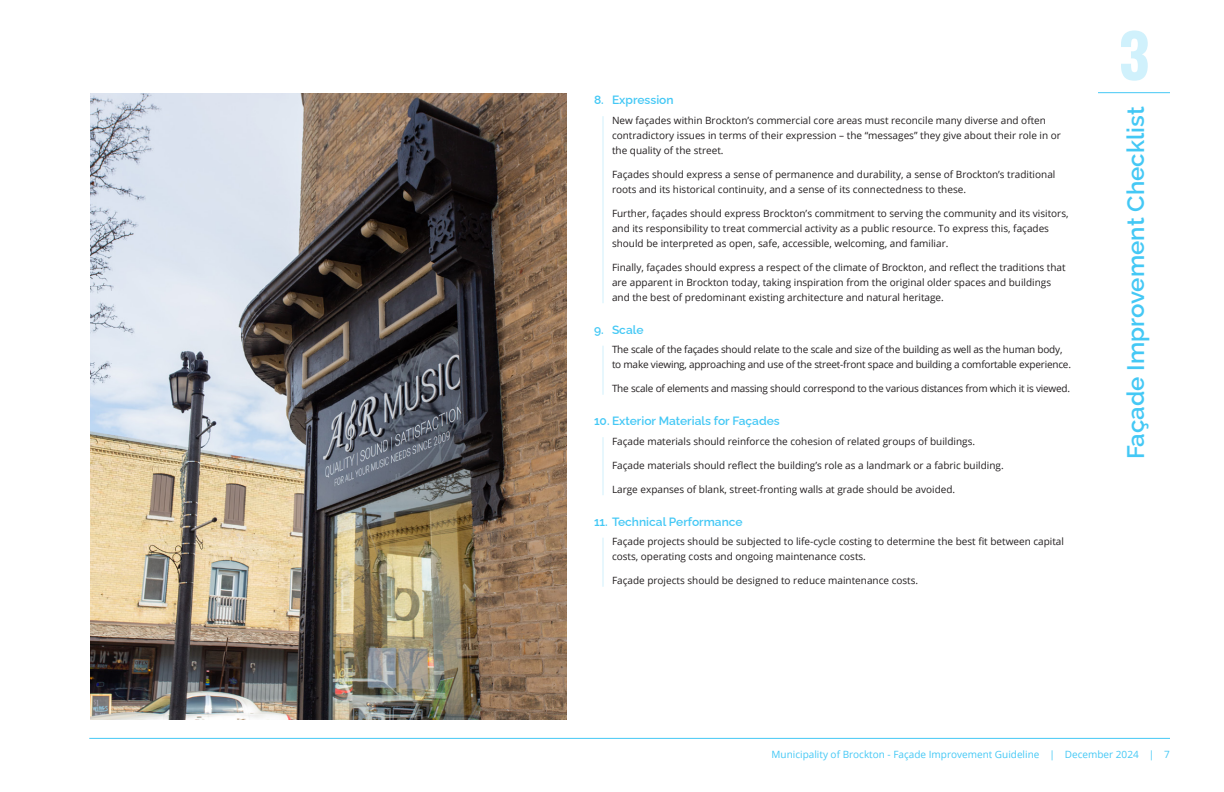
<style>
.page{position:relative;width:1224px;height:792px;background:#fff}
.page>*{position:absolute;margin:0;border:0;box-sizing:border-box;transform-origin:0 0}
.t1{font:700 60px "Oswald";color:#d0f1fc}
.Chapter_Title_-_Repeated{font:600 24px "Raleway";color:#44c8f5}
.Subheading_-_List{font:600 12px "Raleway";color:#44c8f5}
.Paragraph_-_Indented{font:10px/15px "Open Sans";color:#231f20}
.Paragraph_-_Indented-2{font:10px/15px "Open Sans";letter-spacing:-.02em;color:#231f20}
.t2{font:10px "Open Sans";color:#44c8f5}
</style>
<div class="page">
<hr style="left:89px;top:738px;width:1081px;height:1px;background:#44c8f5">
<hr style="left:602px;top:116px;width:2px;height:187px;background:#d0f1fc">
<hr style="left:602px;top:346px;width:2px;height:49px;background:#d0f1fc">
<hr style="left:602px;top:437px;width:2px;height:58px;background:#d0f1fc">
<hr style="left:602px;top:538px;width:2px;height:49px;background:#d0f1fc">
<hr style="left:1098px;top:92px;width:72px;height:1px;background:#44c8f5">
<img style="left:90px;top:93px;width:477px;height:627px">
<p class="Subheading_-_List" style="left:594px;top:91px;width:81px">8. Expression</p>
<p class="Paragraph_-_Indented" style="left:612px;top:112px;width:451px">New façades within Brockton’s commercial core areas must reconcile many diverse and often contradictory issues in terms of their expression – the “messages” they give about their role in or the quality of the street.</p>
<p class="Paragraph_-_Indented" style="left:612px;top:166px;width:445px">Façades should express a sense of permanence and durability, a sense of Brockton’s traditional roots and its historical continuity, and a sense of its connectedness to these.</p>
<p class="Paragraph_-_Indented" style="left:612px;top:205px;width:458px">Further, façades should express Brockton’s commitment to serving the community and its visitors, and its responsibility to treat commercial activity as a public resource. To express this, façades should be interpreted as open, safe, accessible, welcoming, and familiar.</p>
<p class="Paragraph_-_Indented" style="left:612px;top:259px;width:455px">Finally, façades should express a respect of the climate of Brockton, and reflect the traditions that are apparent in Brockton today, taking inspiration from the original older spaces and buildings and the best of predominant existing architecture and natural heritage.</p>
<p class="Subheading_-_List" style="left:594px;top:320px;width:51px">9. Scale</p>
<p class="Paragraph_-_Indented-2" style="left:612px;top:342px;width:461px">The scale of the façades should relate to the scale and size of the building as well as the human body, to make viewing, approaching and use of the street-front space and building a comfortable experience.</p>
<p class="Paragraph_-_Indented-2" style="left:612px;top:381px;width:458px">The scale of elements and massing should correspond to the various distances from which it is viewed.</p>
<p class="Subheading_-_List" style="left:594px;top:412px;width:187px">10. Exterior Materials for Façades</p>
<p class="Paragraph_-_Indented" style="left:612px;top:433px;width:365px">Façade materials should reinforce the cohesion of related groups of buildings.</p>
<p class="Paragraph_-_Indented" style="left:612px;top:457px;width:393px">Façade materials should reflect the building’s role as a landmark or a fabric building.</p>
<p class="Paragraph_-_Indented" style="left:612px;top:481px;width:345px">Large expanses of blank, street-fronting walls at grade should be avoided.</p>
<p class="Subheading_-_List" style="left:594px;top:512px;width:150px">11. Technical Performance</p>
<p class="Paragraph_-_Indented" style="left:612px;top:534px;width:454px">Façade projects should be subjected to life-cycle costing to determine the best fit between capital costs, operating costs and ongoing maintenance costs.</p>
<p class="Paragraph_-_Indented" style="left:612px;top:573px;width:308px">Façade projects should be designed to reduce maintenance costs.</p>
<p class="t1" style="left:1118px;top:14px;width:33px">3</p>
<p class="Chapter_Title_-_Repeated" style="left:1116px;top:459px;width:354px;rotate:-90deg">Façade Improvement Checklist</p>
<p class="t2" style="left:772px;top:747px;width:400px">Municipality of Brockton - Façade Improvement Guideline | December 2024 | 7</p>
</div>
